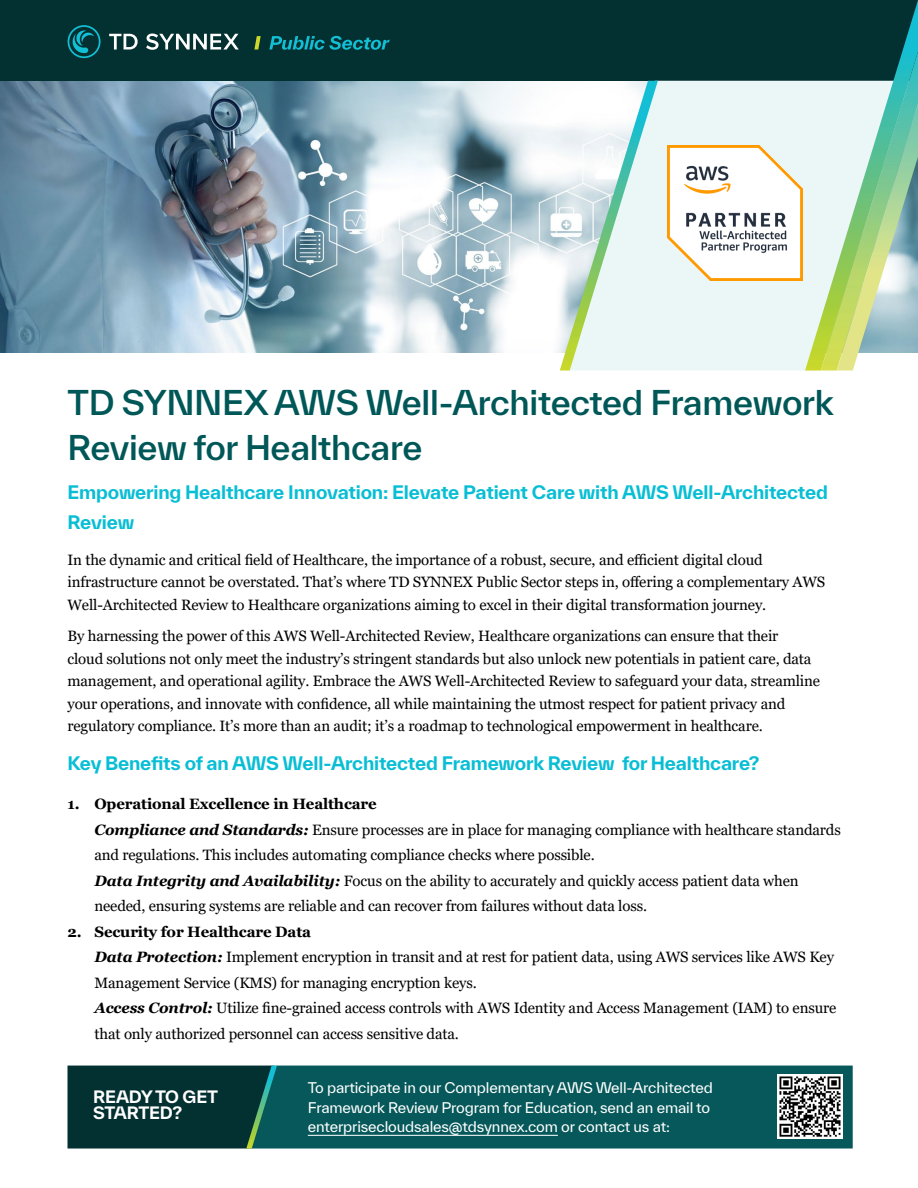
<style>
.page{position:relative;width:918px;height:1188px;background:#fff}
.page>*{position:absolute;margin:0;border:0;box-sizing:border-box;transform-origin:0 0}
.t1{font:500 33px/45px "TWK Everett";letter-spacing:-.01em;color:#005758}
.t2{font:700 18px/30px "TWK Everett";letter-spacing:-.01em;color:#08bed5}
.t3{font:700 16.5px/16.5px "TWK Everett";letter-spacing:-.01em;color:#fff}
.t4{font:15px/25.5px "Georgia";letter-spacing:-.01em;color:#000}
.t5{font:14.25px/19.5px "TWK Everett";letter-spacing:-.01em;color:#fff}
.s1{font-weight:700}
.s2{font-weight:700;font-style:italic}
</style>
<div class="page">
<img style="left:0;top:81px;width:560px;height:271px">
<div style="left:0;top:0;width:918px;height:81px;background:#033031"></div>
<div style="left:658px;top:81px;width:147px;height:289px;background:#ebf7f7"></div>
<svg style="left:560px;top:81px;width:98px;height:289px"></svg>
<svg style="left:805px;top:0;width:113px;height:370px"></svg>
<img style="left:821px;top:52px;width:97px;height:318px">
<img style="left:837px;top:104px;width:81px;height:266px">
<svg style="left:68px;top:25px;width:33px;height:33px"></svg>
<svg style="left:109px;top:34px;width:29px;height:16px"></svg>
<svg style="left:146px;top:34px;width:93px;height:16px"></svg>
<svg style="left:269px;top:36px;width:121px;height:14px"></svg>
<svg style="left:254px;top:36px;width:7px;height:14px"></svg>
<img style="left:667px;top:146px;width:135px;height:135px">
<div style="left:277px;top:1066px;width:576px;height:83px;background:#06585a"></div>
<svg style="left:68px;top:1066px;width:209px;height:83px;background:#073736"></svg>
<hr style="left:308px;top:1135px;width:250px;height:1px;background:#fff">
<img style="left:778px;top:1074px;width:64px;height:65px">
<h1 class="t1" style="left:67px;top:379px;width:768px">TD SYNNEX AWS Well-Architected Framework<br>Review for Healthcare</h1>
<p class="t2" style="left:67px;top:477px;width:762px">Empowering Healthcare Innovation: Elevate Patient Care with AWS Well-Architected<br>Review</p>
<p class="t4" style="left:67px;top:549px;width:759px;line-height:22.5px">In the dynamic and critical field of Healthcare, the importance of a robust, secure, and efficient digital cloud infrastructure cannot be overstated. That’s where TD SYNNEX Public Sector steps in, offering a complementary AWS<br>Well-Architected Review to Healthcare organizations aiming to excel in their digital transformation journey.</p>
<p class="t4" style="left:67px;top:625px;width:754px;line-height:22.5px">By harnessing the power of this AWS Well-Architected Review, Healthcare organizations can ensure that their<br>cloud solutions not only meet the industry’s stringent standards but also unlock new potentials in patient care, data management, and operational agility. Embrace the AWS Well-Architected Review to safeguard your data, streamline your operations, and innovate with confidence, all while maintaining the utmost respect for patient privacy and regulatory compliance. It’s more than an audit; it’s a roadmap to technological empowerment in healthcare.</p>
<p class="t2" style="left:67px;top:748px;width:694px">Key Benefits of an AWS Well-Architected Framework Review for Healthcare?</p>
<p class="t4" style="left:94px;top:792px;width:748px;text-indent:-27px"><span class="s1">1. Operational Excellence in Healthcare<br></span><span class="s2">Compliance and Standards:</span> Ensure processes are in place for managing compliance with healthcare standards and regulations. This includes automating compliance checks where possible.<br><span class="s2">Data Integrity and Availability:</span> Focus on the ability to accurately and quickly access patient data when needed, ensuring systems are reliable and can recover from failures without data loss.</p>
<p class="t4" style="left:94px;top:919px;width:743px;text-indent:-27px"><span class="s1">2. Security for Healthcare Data<br></span><span class="s2">Data Protection:</span> Implement encryption in transit and at rest for patient data, using AWS services like AWS Key Management Service (KMS) for managing encryption keys.<br><span class="s2">Access Control:</span> Utilize fine-grained access controls with AWS Identity and Access Management (IAM) to ensure that only authorized personnel can access sensitive data.</p>
<p class="t3" style="left:93px;top:1088px;width:126px">READY TO GET<br>STARTED?</p>
<p class="t5" style="left:308px;top:1078px;width:406px">To participate in our Complementary AWS Well-Architected<br>Framework Review Program for Education, send an email to enterprisecloudsales@tdsynnex.com or contact us at:</p>
</div>
